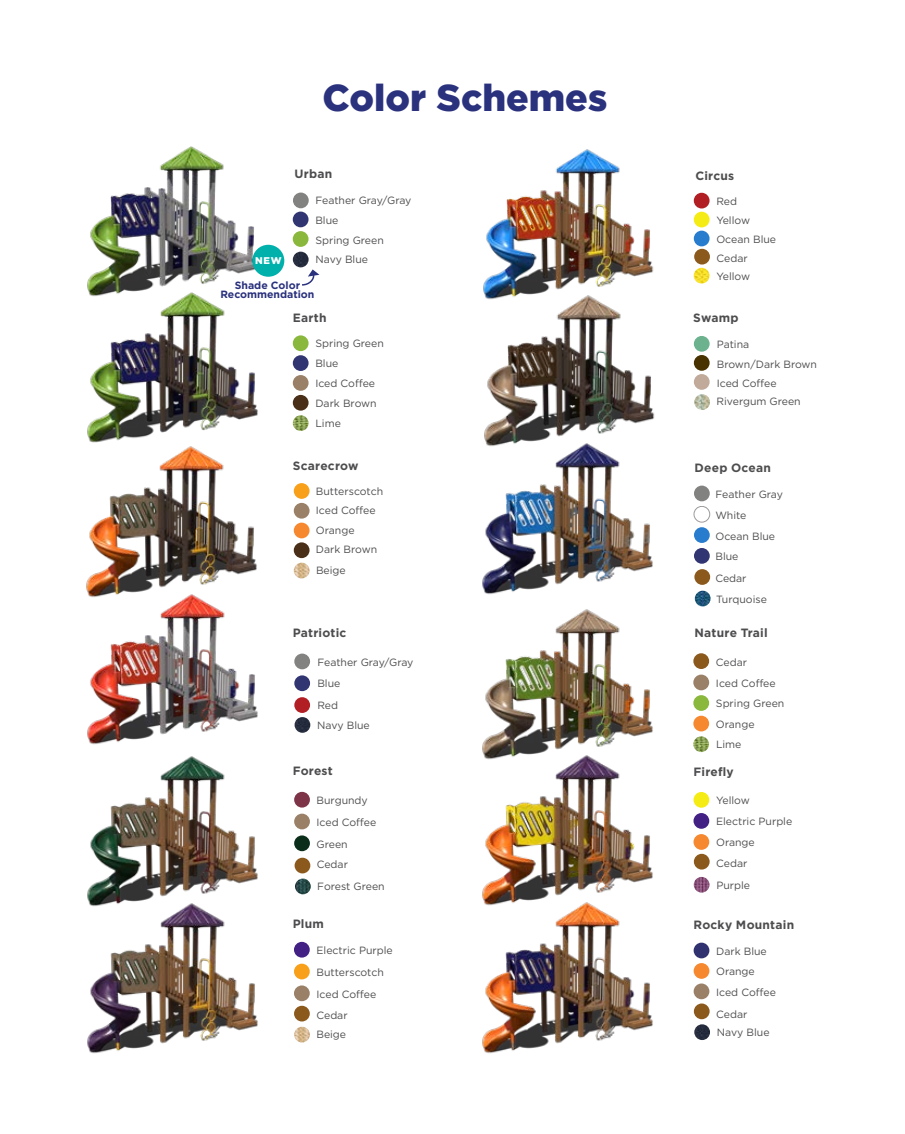
<style>
.page{position:relative;width:905px;height:1134px;background:#fff}
.page>*{position:absolute;margin:0;border:0;box-sizing:border-box;transform-origin:0 0}
.t1{font:900 37.5px "Gotham";color:#2a317d}
.t2{font:700 12px "Gotham";letter-spacing:.02em;color:#4d4d4f}
.t3{font:10.5px/19.8px "Gotham";color:#4d4d4f}
.t4{font:700 10.5px/9px "Gotham";color:#2a317d;text-align:center}
.t5{font:900 9.75px "Gotham";color:#fff}
</style>
<div class="page">
<div style="left:294px;top:814px;width:16px;height:15px;background:#998067;border-radius:50%"></div>
<div style="left:293px;top:231px;width:15px;height:16px;background:#89b83c;border-radius:50%"></div>
<div style="left:293px;top:212px;width:15px;height:15px;background:#313571;border-radius:50%"></div>
<img style="left:87px;top:605px;width:171px;height:140px">
<div style="left:294px;top:697px;width:16px;height:16px;background:#b11e24;border-radius:50%"></div>
<div style="left:294px;top:654px;width:16px;height:15px;background:#828281;border-radius:50%"></div>
<div style="left:294px;top:675px;width:16px;height:16px;background:#313571;border-radius:50%"></div>
<div style="left:294px;top:523px;width:15px;height:15px;background:#f6882f;border-radius:50%"></div>
<div style="left:294px;top:503px;width:15px;height:16px;background:#998067;border-radius:50%"></div>
<div style="left:294px;top:483px;width:15px;height:16px;background:#f9a01b;border-radius:50%"></div>
<div style="left:294px;top:835px;width:16px;height:16px;background:#0b2e1a;border-radius:50%"></div>
<div style="left:294px;top:792px;width:16px;height:16px;background:#7d3447;border-radius:50%"></div>
<div style="left:294px;top:985px;width:16px;height:16px;background:#998067;border-radius:50%"></div>
<div style="left:294px;top:964px;width:16px;height:15px;background:#f9a01b;border-radius:50%"></div>
<div style="left:294px;top:942px;width:16px;height:16px;background:#432084;border-radius:50%"></div>
<div style="left:694px;top:486px;width:15px;height:15px;background:#828281;border-radius:50%"></div>
<div style="left:693px;top:374px;width:16px;height:16px;background:#c1aa99;border-radius:50%"></div>
<div style="left:693px;top:355px;width:16px;height:16px;background:#483200;border-radius:50%"></div>
<div style="left:693px;top:336px;width:16px;height:16px;background:#6cb28e;border-radius:50%"></div>
<div style="left:693px;top:695px;width:16px;height:16px;background:#89b83c;border-radius:50%"></div>
<div style="left:693px;top:675px;width:16px;height:15px;background:#998067;border-radius:50%"></div>
<div style="left:693px;top:716px;width:16px;height:15px;background:#f6882f;border-radius:50%"></div>
<div style="left:693px;top:653px;width:16px;height:16px;background:#8c591d;border-radius:50%"></div>
<div style="left:693px;top:231px;width:16px;height:15px;background:#287cce;border-radius:50%"></div>
<div style="left:693px;top:212px;width:16px;height:15px;background:#f5ec15;border-radius:50%"></div>
<div style="left:693px;top:193px;width:16px;height:16px;background:#b11e24;border-radius:50%"></div>
<div style="left:693px;top:834px;width:16px;height:16px;background:#f6882f;border-radius:50%"></div>
<div style="left:693px;top:813px;width:16px;height:16px;background:#432084;border-radius:50%"></div>
<div style="left:693px;top:792px;width:16px;height:16px;background:#f5ec15;border-radius:50%"></div>
<div style="left:693px;top:984px;width:16px;height:15px;background:#998067;border-radius:50%"></div>
<div style="left:693px;top:963px;width:16px;height:16px;background:#f6882f;border-radius:50%"></div>
<div style="left:693px;top:943px;width:16px;height:15px;background:#30316f;border-radius:50%"></div>
<div style="left:293px;top:355px;width:15px;height:16px;background:#313571;border-radius:50%"></div>
<div style="left:293px;top:335px;width:15px;height:16px;background:#89b83c;border-radius:50%"></div>
<div style="left:293px;top:375px;width:15px;height:16px;background:#998067;border-radius:50%"></div>
<div style="left:293px;top:395px;width:15px;height:16px;background:#492f18;border-radius:50%"></div>
<div style="left:294px;top:542px;width:15px;height:16px;background:#492f18;border-radius:50%"></div>
<div style="left:693px;top:506px;width:17px;height:16px;border:1px solid #3b3234;border-radius:50%"></div>
<div style="left:694px;top:527px;width:15px;height:16px;background:#287cce;border-radius:50%"></div>
<div style="left:694px;top:548px;width:15px;height:16px;background:#313571;border-radius:50%"></div>
<img style="left:483px;top:149px;width:171px;height:142px">
<img style="left:483px;top:291px;width:172px;height:148px">
<img style="left:482px;top:439px;width:171px;height:156px">
<img style="left:482px;top:609px;width:171px;height:141px">
<img style="left:482px;top:750px;width:171px;height:148px">
<img style="left:482px;top:898px;width:171px;height:156px">
<img style="left:87px;top:146px;width:194px;height:146px">
<img style="left:87px;top:292px;width:171px;height:150px">
<img style="left:86px;top:442px;width:171px;height:163px">
<img style="left:87px;top:756px;width:171px;height:143px">
<img style="left:87px;top:899px;width:171px;height:155px">
<div style="left:293px;top:193px;width:16px;height:15px;background:#828281;border-radius:50%"></div>
<div style="left:694px;top:249px;width:16px;height:16px;background:#8c591d;border-radius:50%"></div>
<div style="left:693px;top:854px;width:16px;height:16px;background:#8c591d;border-radius:50%"></div>
<div style="left:693px;top:1004px;width:16px;height:15px;background:#8c591d;border-radius:50%"></div>
<div style="left:294px;top:1006px;width:16px;height:16px;background:#8c591d;border-radius:50%"></div>
<div style="left:294px;top:858px;width:16px;height:15px;background:#8c591d;border-radius:50%"></div>
<img style="left:293px;top:252px;width:15px;height:15px;border-radius:8px">
<div style="left:252px;top:245px;width:32px;height:32px;background:#00b0aa;border-radius:50%"></div>
<svg style="left:302px;top:269px;width:17px;height:17px"></svg>
<img style="left:293px;top:415px;width:15px;height:16px;border-radius:8px">
<img style="left:294px;top:563px;width:15px;height:15px;border-radius:8px">
<img style="left:294px;top:717px;width:16px;height:16px;border-radius:8px">
<img style="left:295px;top:879px;width:16px;height:15px;border-radius:8px">
<img style="left:294px;top:1027px;width:16px;height:16px;border-radius:8px">
<img style="left:693px;top:736px;width:16px;height:16px;border-radius:8px">
<img style="left:693px;top:268px;width:16px;height:16px;border-radius:8px">
<img style="left:693px;top:877px;width:16px;height:16px;border-radius:8px">
<img style="left:694px;top:394px;width:16px;height:16px;border-radius:8px">
<div style="left:694px;top:569px;width:16px;height:16px;background:#8c591d;border-radius:50%"></div>
<img style="left:694px;top:591px;width:16px;height:15px;border-radius:8px">
<img style="left:694px;top:1024px;width:16px;height:16px;border-radius:8px">
<h1 class="t1" style="left:322px;top:72px;width:286px">Color Schemes</h1>
<p class="t2" style="left:294px;top:166px;width:39px">Urban</p>
<p class="t2" style="left:695px;top:168px;width:40px">Circus</p>
<p class="t3" style="left:315px;top:190px;width:98px">Feather Gray/Gray</p>
<p class="t3" style="left:716px;top:191px;width:22px">Red</p>
<p class="t3" style="left:315px;top:210px;width:25px">Blue</p>
<p class="t3" style="left:716px;top:210px;width:35px">Yellow</p>
<p class="t3" style="left:315px;top:230px;width:70px">Spring Green</p>
<p class="t3" style="left:716px;top:229px;width:61px">Ocean Blue</p>
<p class="t5" style="left:255px;top:254px;width:28px">NEW</p>
<p class="t3" style="left:315px;top:250px;width:54px">Navy Blue</p>
<p class="t3" style="left:716px;top:248px;width:33px">Cedar</p>
<p class="t4" style="left:220px;top:281px;width:95px">Shade Color<br>Recommendation</p>
<p class="t3" style="left:716px;top:266px;width:35px">Yellow</p>
<p class="t2" style="left:293px;top:309px;width:35px">Earth</p>
<p class="t2" style="left:693px;top:309px;width:47px">Swamp</p>
<p class="t3" style="left:315px;top:334px;width:70px">Spring Green</p>
<p class="t3" style="left:716px;top:335px;width:34px">Patina</p>
<p class="t3" style="left:315px;top:353px;width:25px">Blue</p>
<p class="t3" style="left:716px;top:354px;width:102px">Brown/Dark Brown</p>
<p class="t3" style="left:315px;top:373px;width:63px">Iced Coffee<br>Dark Brown</p>
<p class="t3" style="left:716px;top:373px;width:61px">Iced Coffee</p>
<p class="t3" style="left:716px;top:392px;width:86px">Rivergum Green</p>
<p class="t3" style="left:315px;top:413px;width:27px">Lime</p>
<p class="t2" style="left:293px;top:458px;width:67px">Scarecrow</p>
<p class="t2" style="left:694px;top:460px;width:78px">Deep Ocean</p>
<p class="t3" style="left:316px;top:481px;width:69px">Butterscotch</p>
<p class="t3" style="left:715px;top:485px;width:69px">Feather Gray</p>
<p class="t3" style="left:316px;top:501px;width:61px">Iced Coffee</p>
<p class="t3" style="left:715px;top:505px;width:33px">White</p>
<p class="t3" style="left:316px;top:520px;width:40px">Orange</p>
<p class="t3" style="left:715px;top:526px;width:61px">Ocean Blue</p>
<p class="t3" style="left:316px;top:539px;width:63px">Dark Brown</p>
<p class="t3" style="left:715px;top:546px;width:25px">Blue</p>
<p class="t3" style="left:316px;top:560px;width:31px">Beige</p>
<p class="t3" style="left:715px;top:568px;width:53px;line-height:20.2px">Cedar<br>Turquoise</p>
<p class="t2" style="left:293px;top:625px;width:55px">Patriotic</p>
<p class="t2" style="left:694px;top:625px;width:75px">Nature Trail</p>
<p class="t3" style="left:317px;top:652px;width:98px">Feather Gray/Gray</p>
<p class="t3" style="left:716px;top:652px;width:33px">Cedar</p>
<p class="t3" style="left:317px;top:674px;width:25px">Blue</p>
<p class="t3" style="left:317px;top:695px;width:22px">Red</p>
<p class="t3" style="left:317px;top:715px;width:54px">Navy Blue</p>
<p class="t3" style="left:716px;top:673px;width:61px">Iced Coffee</p>
<p class="t3" style="left:716px;top:714px;width:40px">Orange</p>
<p class="t3" style="left:716px;top:693px;width:70px">Spring Green</p>
<p class="t3" style="left:716px;top:734px;width:27px">Lime</p>
<p class="t2" style="left:293px;top:763px;width:42px">Forest</p>
<p class="t2" style="left:693px;top:764px;width:42px">Firefly</p>
<p class="t3" style="left:316px;top:790px;width:53px">Burgundy</p>
<p class="t3" style="left:716px;top:790px;width:35px">Yellow</p>
<p class="t3" style="left:316px;top:812px;width:61px">Iced Coffee</p>
<p class="t3" style="left:716px;top:811px;width:78px">Electric Purple</p>
<p class="t3" style="left:316px;top:834px;width:33px">Green</p>
<p class="t3" style="left:716px;top:832px;width:40px">Orange</p>
<p class="t3" style="left:317px;top:854px;width:33px">Cedar</p>
<p class="t3" style="left:716px;top:853px;width:33px">Cedar</p>
<p class="t3" style="left:317px;top:876px;width:69px">Forest Green</p>
<p class="t3" style="left:716px;top:875px;width:35px">Purple</p>
<p class="t2" style="left:293px;top:916px;width:33px">Plum</p>
<p class="t2" style="left:693px;top:916px;width:102px">Rocky Mountain</p>
<p class="t3" style="left:316px;top:940px;width:78px">Electric Purple</p>
<p class="t3" style="left:716px;top:941px;width:52px">Dark Blue</p>
<p class="t3" style="left:316px;top:962px;width:69px">Butterscotch</p>
<p class="t3" style="left:716px;top:961px;width:40px">Orange</p>
<p class="t3" style="left:316px;top:984px;width:61px">Iced Coffee</p>
<p class="t3" style="left:716px;top:982px;width:61px">Iced Coffee</p>
<p class="t3" style="left:316px;top:1005px;width:33px">Cedar</p>
<p class="t3" style="left:716px;top:1004px;width:33px">Cedar</p>
<p class="t3" style="left:316px;top:1024px;width:31px">Beige</p>
<p class="t3" style="left:717px;top:1022px;width:54px">Navy Blue</p>
</div>
